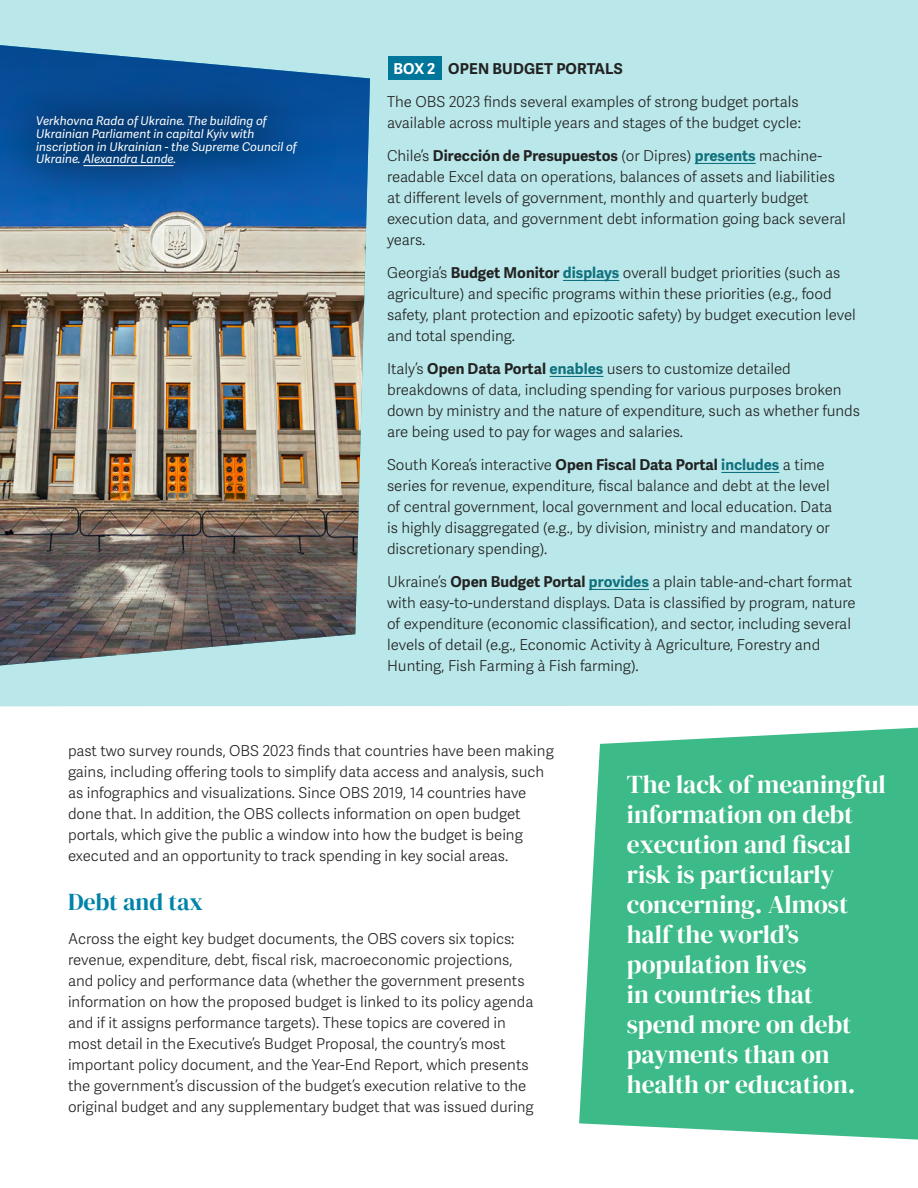
<style>
.page{position:relative;width:918px;height:1188px;background:#fff}
.page>*{position:absolute;margin:0;border:0;box-sizing:border-box;transform-origin:0 0}
.t1{font:25.5px/30px "DM Serif Display";color:#fff}
.t2{font:24px "DM Serif Display";color:#0083a9}
.t3{font:300 15px/21px "Adelle Sans";color:#222}
.t4{font:700 15px "Adelle Sans";letter-spacing:.01em;color:#222}
.t5{font:italic 12px/12.9px "Adelle Sans";color:#fff}
.s1{color:#fff}
.s2{font-weight:700}
.s3{font-weight:700;color:#0f717e}
</style>
<div class="page">
<div style="left:0;top:0;width:918px;height:706px;background:#bae7e9"></div>
<div style="left:388px;top:56px;width:54px;height:23px;background:#00769a"></div>
<hr style="left:695px;top:163px;width:61px;height:1px;background:#0f717e">
<hr style="left:563px;top:280px;width:56px;height:1px;background:#0f717e">
<hr style="left:550px;top:376px;width:53px;height:1px;background:#0f717e">
<hr style="left:721px;top:472px;width:58px;height:1px;background:#0f717e">
<hr style="left:589px;top:589px;width:60px;height:1px;background:#0f717e">
<svg style="left:579px;top:727px;width:339px;height:413px;fill:#3cbb88"></svg>
<img style="left:0;top:45px;width:370px;height:620px">
<div style="left:0;top:70px;width:341px;height:143px;background:#000;opacity:.54"></div>
<hr style="left:83px;top:165px;width:90px;height:1px;background:#fff">
<p class="t5" style="left:36px;top:114px;width:262px">Verkhovna Rada of Ukraine. The building of Ukrainian Parliament in capital Kyiv with inscription in Ukrainian - the Supreme Council of Ukraine. Alexandra Lande.</p>
<p class="t4" style="left:394px;top:59px;width:231px"><span class="s1">BOX 2</span> OPEN BUDGET PORTALS</p>
<p class="t3" style="left:387px;top:91px;width:415px">The OBS 2023 finds several examples of strong budget portals available across multiple years and stages of the budget cycle:</p>
<p class="t3" style="left:387px;top:145px;width:460px">Chile’s <span class="s2">Dirección de Presupuestos</span> (or Dipres) <span class="s3">presents</span> machine&shy;readable Excel data on operations, balances of assets and liabilities at different levels of government, monthly and quarterly budget execution data, and government debt information going back several years.</p>
<p class="t3" style="left:387px;top:262px;width:470px">Georgia’s <span class="s2">Budget Monitor</span> <span class="s3">displays</span> overall budget priorities (such as agriculture) and specific programs within these priorities (e.g., food safety, plant protection and epizootic safety) by budget execution level and total spending.</p>
<p class="t3" style="left:387px;top:358px;width:474px">Italy’s <span class="s2">Open Data Portal</span> <span class="s3">enables</span> users to customize detailed breakdowns of data, including spending for various purposes broken down by ministry and the nature of expenditure, such as whether funds are being used to pay for wages and salaries.</p>
<p class="t3" style="left:387px;top:454px;width:447px">South Korea’s interactive <span class="s2">Open Fiscal Data Portal</span> <span class="s3">includes</span> a time series for revenue, expenditure, fiscal balance and debt at the level of central government, local government and local education. Data is highly disaggregated (e.g., by division, ministry and mandatory or discretionary spending).</p>
<p class="t3" style="left:387px;top:571px;width:470px">Ukraine’s <span class="s2">Open Budget Portal</span> <span class="s3">provides</span> a plain table-and-chart format with easy-to-understand displays. Data is classified by program, nature of expenditure (economic classification), and sector, including several levels of detail (e.g., Economic Activity à Agriculture, Forestry and Hunting, Fish Farming à Fish farming).</p>
<p class="t3" style="left:68px;top:741px;width:487px">past two survey rounds, OBS 2023 finds that countries have been making gains, including offering tools to simplify data access and analysis, such as infographics and visualizations. Since OBS 2019, 14 countries have done that. In addition, the OBS collects information on open budget portals, which give the public a window into how the budget is being executed and an opportunity to track spending in key social areas.</p>
<h2 class="t2" style="left:68px;top:888px;width:137px">Debt and tax</h2>
<p class="t3" style="left:68px;top:929px;width:467px">Across the eight key budget documents, the OBS covers six topics: revenue, expenditure, debt, fiscal risk, macroeconomic projections, and policy and performance data (whether the government presents information on how the proposed budget is linked to its policy agenda and if it assigns performance targets). These topics are covered in most detail in the Executive’s Budget Proposal, the country’s most important policy document, and the Year-End Report, which presents the government’s discussion of the budget’s execution relative to the original budget and any supplementary budget that was issued during</p>
<h1 class="t1" style="left:627px;top:770px;width:260px">The lack of meaningful information on debt execution and fiscal risk is particularly concerning. Almost half the world’s population lives<br>in countries that spend more on debt payments than on health or education.</h1>
</div>
